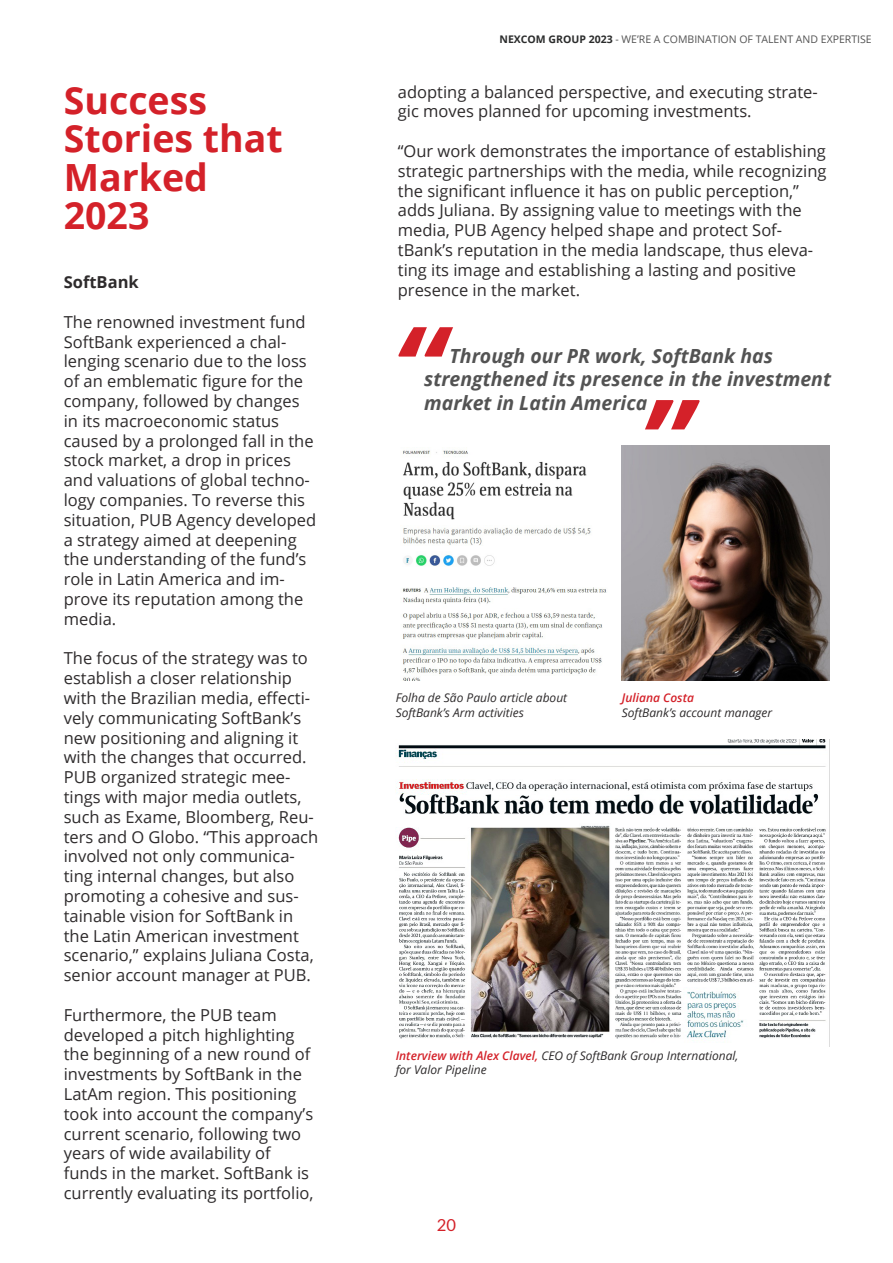
<style>
.page{position:relative;width:893px;height:1263px;background:#fff}
.page>*{position:absolute;margin:0;border:0;box-sizing:border-box;transform-origin:0 0}
.t1{font:italic 700 120px "Open Sans";color:#d42129}
.t2{font:700 37.5px/38.4px "Open Sans";color:#d42129}
.t3{font:italic 700 19.5px "Open Sans";color:#535353}
.t4{font:16.5px/19.8px "Open Sans";color:#2e2b2c}
.t5{font:700 16.5px "Open Sans";color:#2e2b2c}
.t6{font:16.5px "Lato";color:#d42129}
.t7{font:italic 12px/14.4px "Open Sans";color:#2e2b2c}
.t8{font:italic 600 12px "Open Sans";color:#d42129}
.t9{font:10.5px "Open Sans";color:#535353}
.s1{font-weight:700;color:#2b2c2c}
.s2{font-weight:600;color:#d42129}
</style>
<div class="page">
<img style="left:402px;top:450px;width:205px;height:231px">
<img style="left:396px;top:739px;width:430px;height:300px">
<img style="left:622px;top:446px;width:207px;height:235px">
<p class="t2" style="left:64px;top:80px;width:220px">Success<br>Stories that<br>Marked</p>
<p class="t2" style="left:64px;top:195px;width:87px">2023</p>
<p class="t5" style="left:64px;top:270px;width:76px">SoftBank</p>
<p class="t4" style="left:64px;top:311px;width:254px">The renowned investment fund<br>SoftBank experienced a chal&shy;lenging scenario due to the loss of an emblematic figure for the company, followed by changes in its macroeconomic status caused by a prolonged fall in the stock market, a drop in prices and valuations of global techno&shy;logy companies. To reverse this situation, PUB Agency developed a strategy aimed at deepening the understanding of the fund’s role in Latin America and im&shy;prove its reputation among the media.</p>
<p class="t4" style="left:64px;top:648px;width:256px">The focus of the strategy was to establish a closer relationship with the Brazilian media, effecti&shy;vely communicating SoftBank’s new positioning and aligning it with the changes that occurred.<br>PUB organized strategic mee&shy;tings with major media outlets, such as Exame, Bloomberg, Reu&shy;ters and O Globo. “This approach involved not only communica&shy;ting internal changes, but also promoting a cohesive and sus&shy;tainable vision for SoftBank in the Latin American investment scenario,” explains Juliana Costa, senior account manager at PUB.</p>
<p class="t4" style="left:64px;top:1004px;width:251px">Furthermore, the PUB team developed a pitch highlighting the beginning of a new round of investments by SoftBank in the<br>LatAm region. This positioning took into account the company’s current scenario, following two years of wide availability of funds in the market. SoftBank is currently evaluating its portfolio,</p>
<p class="t9" style="left:499px;top:32px;width:374px"><span class="s1">NEXCOM GROUP 2023</span> - WE’RE A COMBINATION OF TALENT AND EXPERTISE</p>
<p class="t4" style="left:398px;top:81px;width:421px">adopting a balanced perspective, and executing strate&shy;gic moves planned for upcoming investments.</p>
<p class="t4" style="left:398px;top:141px;width:430px">“Our work demonstrates the importance of establishing strategic partnerships with the media, while recognizing the significant influence it has on public perception,” adds Juliana. By assigning value to meetings with the media, PUB Agency helped shape and protect Sof&shy;tBank’s reputation in the media landscape, thus eleva&shy;ting its image and establishing a lasting and positive presence in the market.</p>
<p class="t1" style="left:392px;top:285px;width:53px">“</p>
<p class="t3" style="left:424px;top:389px;width:225px">market in Latin America</p>
<p class="t3" style="left:450px;top:342px;width:325px">Through our PR work, SoftBank has</p>
<p class="t3" style="left:424px;top:365px;width:408px">strengthened its presence in the investment</p>
<p class="t1" style="left:639px;top:357px;width:53px">”</p>
<p class="t7" style="left:396px;top:690px;width:173px">Folha de São Paulo article about<br>SoftBank’s Arm activities</p>
<p class="t8" style="left:622px;top:690px;width:74px">Juliana Costa</p>
<p class="t7" style="left:622px;top:705px;width:152px">SoftBank’s account manager</p>
<p class="t7" style="left:396px;top:1048px;width:344px"><span class="s2">Interview with Alex Clavel,</span> CEO of SoftBank Group International,</p>
<p class="t7" style="left:396px;top:1062px;width:92px">for Valor Pipeline</p>
<p class="t6" style="left:437px;top:1216px;width:21px">20</p>
</div>
